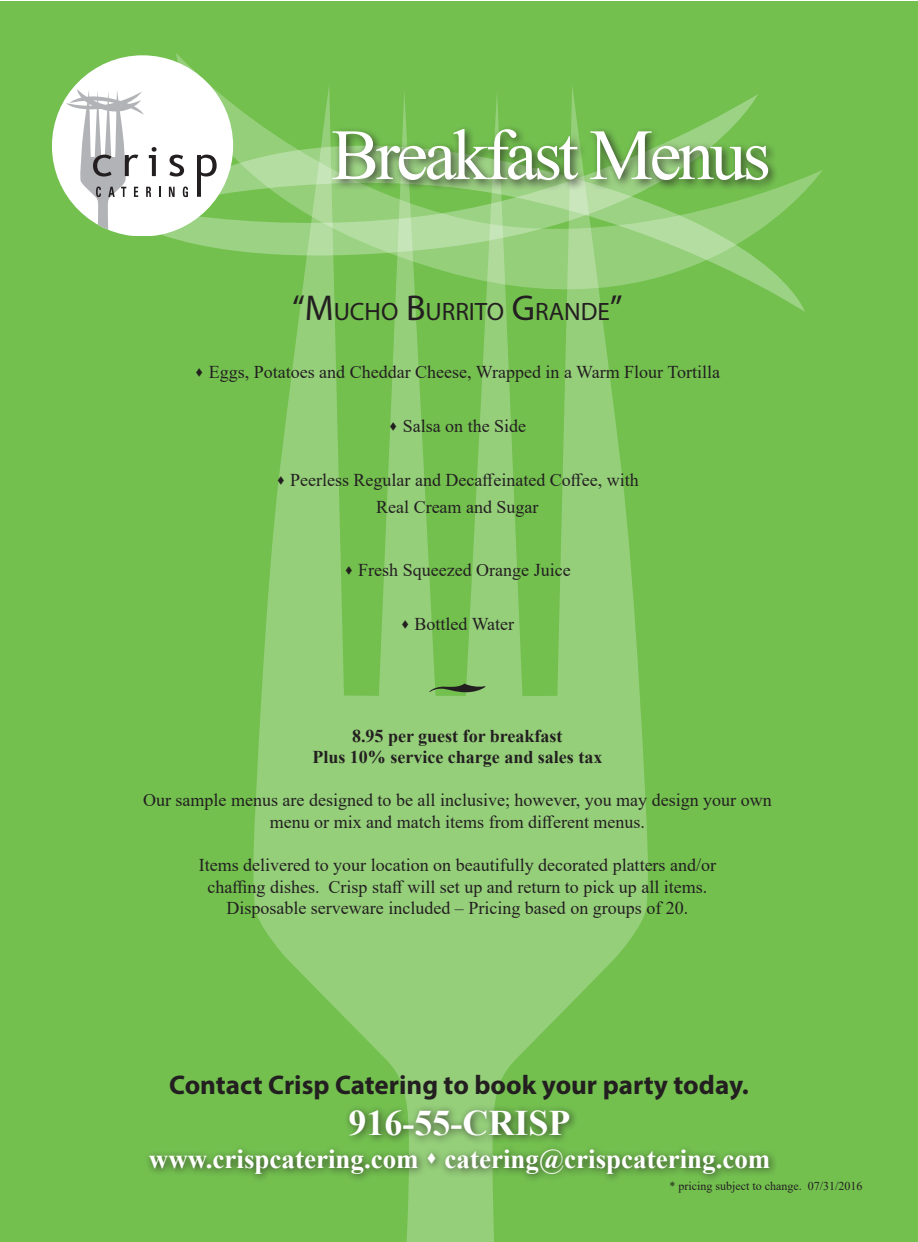
<style>
.page{position:relative;width:918px;height:1242px;background:#fff}
.page>*{position:absolute;margin:0;border:0;box-sizing:border-box;transform-origin:0 0}
.t1{font:72px "Times New Roman";letter-spacing:-.05em;color:#fff}
.t2{font:700 36px "Times New Roman";color:#fff}
.t3{font:700 27px "Times New Roman";color:#fff}
.t4{font:700 27px "Myriad Pro";color:#231f20}
.t5{font:25.2px "Myriad Pro";color:#231f20}
.t6{font:18px/27px "Times New Roman";color:#231f20;text-align:center}
.t7{font:700 18px "Times New Roman";color:#231f20}
.t8{font:12px "Times New Roman";color:#231f20}
.s1{font-size:36px}
</style>
<div class="page">
<div style="left:0;top:1px;width:918px;height:1241px;background:#73c04f"></div>
<svg style="left:127px;top:94px;width:631px;height:142px"></svg>
<svg style="left:157px;top:146px;width:648px;height:166px"></svg>
<svg style="left:253px;top:86px;width:395px;height:1156px;fill:#95cf7a"></svg>
<div style="left:328px;top:124px;width:451px;height:67px;background:#231f20;opacity:.75"></div>
<svg style="left:52px;top:55px;width:181px;height:180px"></svg>
<div style="left:143px;top:1104px;width:635px;height:80px;background:#231f20;opacity:.75"></div>
<svg style="left:429px;top:684px;width:57px;height:8px"></svg>
<h1 class="t1" style="left:331px;top:104px;width:441px">Breakfast Menus</h1>
<p class="t5" style="left:292px;top:296px;width:332px"><span class="s1">“</span><span class="s1">M</span> UCHO <span class="s1">B</span>URRITO <span class="s1">G</span>RANDE<span class="s1">”</span></p>
<p class="t6" style="left:195px;top:358px;width:527px">▲ Eggs, Potatoes and Cheddar Cheese, Wrapped in a Warm Flour Tortilla</p>
<p class="t6" style="left:389px;top:412px;width:139px">▲ Salsa on the Side</p>
<p class="t6" style="left:276px;top:466px;width:364px">▲ Peerless Regular and Decaffeinated Coffee, with<br>Real Cream and Sugar</p>
<p class="t6" style="left:344px;top:556px;width:228px">▲ Fresh Squeezed Orange Juice</p>
<p class="t6" style="left:401px;top:610px;width:115px">▲ Bottled Water</p>
<p class="t7" style="left:352px;top:723px;width:212px">8.95 per guest for breakfast</p>
<p class="t7" style="left:312px;top:744px;width:291px">Plus 10% service charge and sales tax</p>
<p class="t6" style="left:143px;top:789px;width:630px;line-height:21.6px">Our sample menus are designed to be all inclusive; however, you may design your own menu or mix and match items from different menus.</p>
<p class="t6" style="left:199px;top:851px;width:519px">Items delivered to your location on beautifully decorated platters and/or</p>
<p class="t6" style="left:207px;top:873px;width:502px">chaffing dishes. Crisp staff will set up and return to pick up all items.</p>
<p class="t6" style="left:226px;top:894px;width:463px">Disposable serveware included – Pricing based on groups of 20.</p>
<h3 class="t4" style="left:169px;top:1067px;width:581px">Contact Crisp Catering to book your party today.</h3>
<h2 class="t2" style="left:349px;top:1097px;width:223px">916-55-CRISP</h2>
<h3 class="t3" style="left:149px;top:1139px;width:623px">www.crispcatering.com ▲ catering@crispcatering.com</h3>
<p class="t8" style="left:669px;top:1178px;width:194px">* pricing subject to change. 07/31/2016</p>
</div>
